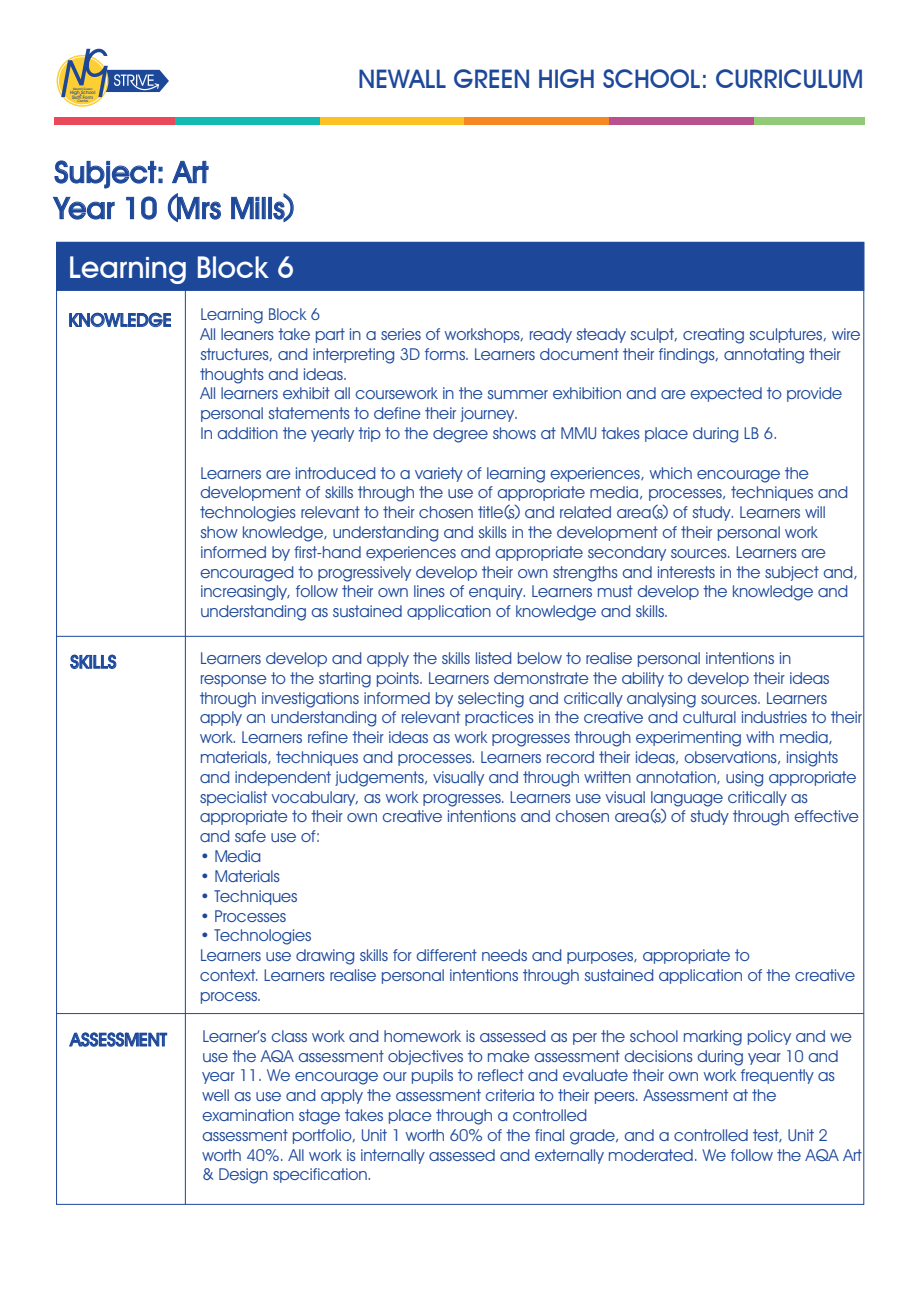
<style>
.page{position:relative;width:919px;height:1289px;background:#fff}
.page>*{position:absolute;margin:0;border:0;box-sizing:border-box;transform-origin:0 0}
.t1{font:700 30px/36px "Decker";color:#1d489a}
.t2{font:700 30px "Decker";color:#fff}
.t3{font:700 25.5px "Decker";color:#1d489a}
.t4{font:700 22.5px "Decker";color:#fff}
.t5{font:700 18px "Decker";color:#1d489a}
.t6{font:16.5px/19.8px "Decker";color:#1d489a}
.t7{font:700 4.65px/5.7px "Decker";color:#1d489a;text-align:center}
.t8{font:700 3.45px "Decker";color:#1d489a}
.t9{font:700 3.15px "Decker";color:#1d489a}
.t10{font:700 3px "Decker";color:#1d489a}
</style>
<div class="page">
<hr style="left:185px;top:256px;width:1px;height:948px;background:#1d489a">
<svg style="left:57px;top:49px;width:112px;height:58px"></svg>
<div style="left:54px;top:117px;width:121px;height:8px;background:#eb4859"></div>
<div style="left:175px;top:117px;width:145px;height:8px;background:#13bab2"></div>
<div style="left:320px;top:117px;width:144px;height:8px;background:#fcc122"></div>
<div style="left:464px;top:117px;width:145px;height:8px;background:#f58823"></div>
<div style="left:609px;top:117px;width:144px;height:8px;background:#ba518f"></div>
<div style="left:753px;top:117px;width:111px;height:8px;background:#91cb78"></div>
<svg style="left:55px;top:160px;width:107px;height:28px"></svg>
<svg style="left:172px;top:161px;width:36px;height:22px"></svg>
<svg style="left:53px;top:197px;width:61px;height:22px"></svg>
<svg style="left:126px;top:197px;width:8px;height:22px"></svg>
<svg style="left:141px;top:196px;width:15px;height:23px"></svg>
<svg style="left:168px;top:193px;width:53px;height:29px"></svg>
<svg style="left:231px;top:197px;width:28px;height:22px"></svg>
<div style="left:262px;top:197px;width:3px;height:22px;border:1px solid #1d489a"></div>
<div style="left:268px;top:197px;width:4px;height:22px;border:1px solid #1d489a"></div>
<svg style="left:273px;top:193px;width:20px;height:29px"></svg>
<div style="left:56px;top:242px;width:807px;height:48px;background:#1d489a"></div>
<hr style="left:57px;top:636px;width:806px;height:1px;background:#1d489a">
<hr style="left:57px;top:1013px;width:806px;height:1px;background:#1d489a">
<svg style="left:69px;top:313px;width:102px;height:14px"></svg>
<svg style="left:70px;top:654px;width:46px;height:15px"></svg>
<svg style="left:69px;top:1032px;width:98px;height:14px"></svg>
<p class="t9" style="left:73px;top:86px;width:21px">Newall Green</p>
<p class="t7" style="left:70px;top:89px;width:27px">High School<br>Sixth Form</p>
<p class="t10" style="left:80px;top:93px;width:4px">&amp;</p>
<p class="t8" style="left:77px;top:99px;width:12px">Centre</p>
<h2 class="t3" style="left:358px;top:63px;width:507px">NEWALL GREEN HIGH SCHOOL: CURRICULUM</h2>
<h1 class="t1" style="left:54px;top:154px;width:241px">Subject: Art<br>Year 10 (Mrs Mills)</h1>
<h1 class="t2" style="left:69px;top:249px;width:227px">Learning Block 6</h1>
<h3 class="t4" style="left:72px;top:257px;width:272px">Grammar and vocabulary</h3>
<p class="t5" style="left:69px;top:309px;width:105px">KNOWLEDGE</p>
<p class="t6" style="left:200px;top:304px;width:661px">Learning Block 6<br>All leaners take part in a series of workshops, ready steady sculpt, creating sculptures, wire structures, and interpreting 3D forms. Learners document their findings, annotating their thoughts and ideas.<br>All learners exhibit all coursework in the summer exhibition and are expected to provide personal statements to define their journey.<br>In addition the yearly trip to the degree shows at MMU takes place during LB 6.</p>
<p class="t6" style="left:200px;top:462px;width:659px">Learners are introduced to a variety of learning experiences, which encourage the development of skills through the use of appropriate media, processes, techniques and technologies relevant to their chosen title(s) and related area(s) of study. Learners will show knowledge, understanding and skills in the development of their personal work informed by first-hand experiences and appropriate secondary sources. Learners are encouraged to progressively develop their own strengths and interests in the subject and, increasingly, follow their own lines of enquiry. Learners must develop the knowledge and understanding as sustained application of knowledge and skills.</p>
<p class="t6" style="left:200px;top:648px;width:663px">Learners develop and apply the skills listed below to realise personal intentions in response to the starting points. Learners demonstrate the ability to develop their ideas through investigations informed by selecting and critically analysing sources. Learners apply an understanding of relevant practices in the creative and cultural industries to their work. Learners refine their ideas as work progresses through experimenting with media, materials, techniques and processes. Learners record their ideas, observations, insights and independent judgements, visually and through written annotation, using appropriate specialist vocabulary, as work progresses. Learners use visual language critically as appropriate to their own creative intentions and chosen area(s) of study through effective and safe use of:</p>
<p class="t6" style="left:200px;top:846px;width:63px">• Media</p>
<p class="t6" style="left:200px;top:866px;width:81px">• Materials</p>
<p class="t6" style="left:200px;top:885px;width:99px">• Techniques</p>
<p class="t6" style="left:200px;top:905px;width:88px">• Processes</p>
<p class="t6" style="left:200px;top:925px;width:656px">• Technologies<br>Learners use drawing skills for different needs and purposes, appropriate to<br>context. Learners realise personal intentions through sustained application of the creative process.</p>
<p class="t6" style="left:202px;top:1025px;width:661px">Learner’s class work and homework is assessed as per the school marking policy and we use the AQA assessment objectives to make assessment decisions during year 10 and year 11. We encourage our pupils to reflect and evaluate their own work frequently as well as use and apply the assessment criteria to their peers. Assessment at the examination stage takes place through a controlled<br>assessment portfolio, Unit 1 worth 60% of the final grade, and a controlled test, Unit 2 worth 40%. All work is internally assessed and externally moderated. We follow the AQA Art &amp; Design specification.</p>
<p class="t5" style="left:70px;top:651px;width:48px">SKILLS</p>
<p class="t5" style="left:70px;top:1028px;width:98px">ASSESSMENT</p>
</div>
